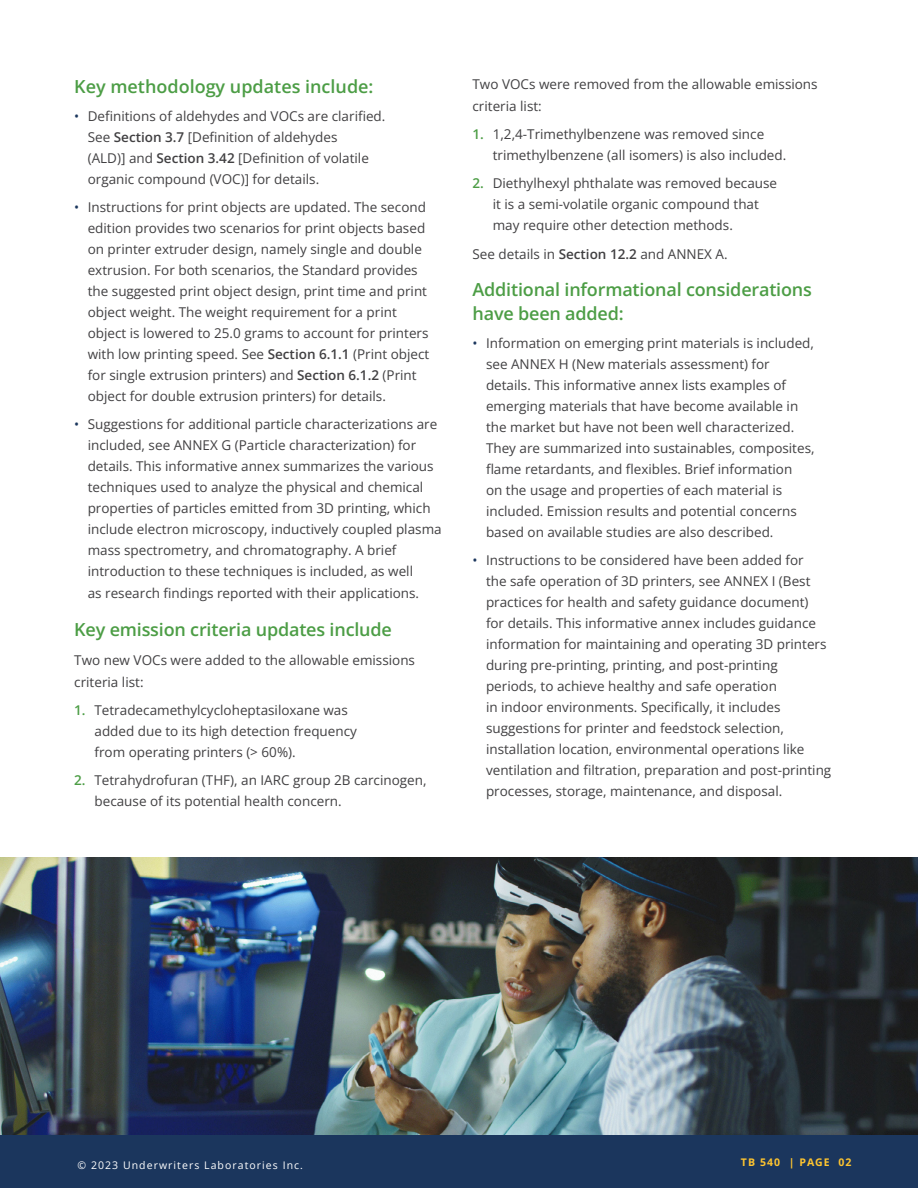
<style>
.page{position:relative;width:918px;height:1188px;background:#fff}
.page>*{position:absolute;margin:0;border:0;box-sizing:border-box;transform-origin:0 0}
.t1{font:600 18px/24px "Open Sans";letter-spacing:-.01em;color:#4c9d45}
.t2{font:13.5px/21px "Open Sans";color:#414042}
.t3{font:10.5px "Open Sans";letter-spacing:.1em;color:#fff}
.t4{font:700 10.5px "Open Sans";letter-spacing:.1em;color:#ffc52f}
.s1{color:#1b365d}
.s2{font-weight:600}
.s3{font-weight:600;color:#4c9d45}
</style>
<div class="page">
<img style="left:0;top:857px;width:918px;height:278px">
<div style="left:0;top:1135px;width:918px;height:53px;background:#1b365d"></div>
<h1 class="t1" style="left:74px;top:75px;width:301px">Key methodology updates include:</h1>
<p class="t2" style="left:88px;top:106px;width:299px;text-indent:-13px"><span class="s1">•</span> Definitions of aldehydes and VOCs are clarified.<br>See <span class="s2">Section 3.7</span> [Definition of aldehydes<br>(ALD)] and <span class="s2">Section 3.42</span> [Definition of volatile organic compound (VOC)] for details.</p>
<p class="t2" style="left:88px;top:196px;width:343px;text-indent:-13px"><span class="s1">•</span> Instructions for print objects are updated. The second edition provides two scenarios for print objects based on printer extruder design, namely single and double extrusion. For both scenarios, the Standard provides the suggested print object design, print time and print object weight. The weight requirement for a print object is lowered to 25.0 grams to account for printers with low printing speed. See <span class="s2">Section 6.1.1</span> (Print object for single extrusion printers) and <span class="s2">Section 6.1.2</span> (Print object for double extrusion printers) for details.</p>
<p class="t2" style="left:88px;top:413px;width:355px;text-indent:-14px"><span class="s1">•</span> Suggestions for additional particle characterizations are included, see ANNEX G (Particle characterization) for details. This informative annex summarizes the various techniques used to analyze the physical and chemical properties of particles emitted from 3D printing, which include electron microscopy, inductively coupled plasma mass spectrometry, and chromatography. A brief introduction to these techniques is included, as well</p>
<p class="t2" style="left:88px;top:583px;width:333px">as research findings reported with their applications.</p>
<h1 class="t1" style="left:74px;top:617px;width:319px">Key emission criteria updates include</h1>
<p class="t2" style="left:74px;top:649px;width:342px;line-height:22.5px">Two new VOCs were added to the allowable emissions criteria list:</p>
<p class="t2" style="left:94px;top:700px;width:264px;text-indent:-20px"><span class="s3">1.</span> Tetradecamethylcycloheptasiloxane was added due to its high detection frequency from operating printers (&gt; 60%).</p>
<p class="t2" style="left:94px;top:769px;width:334px;text-indent:-20px"><span class="s3">2.</span> Tetrahydrofuran (THF), an IARC group 2B carcinogen, because of its potential health concern.</p>
<p class="t2" style="left:472px;top:72px;width:347px;line-height:22.5px">Two VOCs were removed from the allowable emissions criteria list:</p>
<p class="t2" style="left:493px;top:123px;width:295px;text-indent:-20px"><span class="s3">1.</span> 1,2,4-Trimethylbenzene was removed since trimethylbenzene (all isomers) is also included.</p>
<p class="t2" style="left:493px;top:172px;width:286px;text-indent:-20px"><span class="s3">2.</span> Diethylhexyl phthalate was removed because it is a semi-volatile organic compound that may require other detection methods.</p>
<p class="t2" style="left:472px;top:243px;width:257px">See details in <span class="s2">Section 12.2</span> and ANNEX A.</p>
<h1 class="t1" style="left:472px;top:278px;width:341px">Additional informational considerations have been added:</h1>
<p class="t2" style="left:486px;top:332px;width:330px;text-indent:-14px"><span class="s1">•</span> Information on emerging print materials is included, see ANNEX H (New materials assessment) for details. This informative annex lists examples of emerging materials that have become available in the market but have not been well characterized.<br>They are summarized into sustainables, composites, flame retardants, and flexibles. Brief information<br>on the usage and properties of each material is included. Emission results and potential concerns based on available studies are also described.</p>
<p class="t2" style="left:486px;top:549px;width:347px;text-indent:-14px"><span class="s1">•</span> Instructions to be considered have been added for<br>the safe operation of 3D printers, see ANNEX I (Best practices for health and safety guidance document)<br>for details. This informative annex includes guidance information for maintaining and operating 3D printers during pre-printing, printing, and post-printing periods, to achieve healthy and safe operation<br>in indoor environments. Specifically, it includes suggestions for printer and feedstock selection, installation location, environmental operations like ventilation and filtration, preparation and post-printing processes, storage, maintenance, and disposal.</p>
<p class="t3" style="left:78px;top:1158px;width:227px">© 2023 Underwriters Laboratories Inc.</p>
<p class="t4" style="left:741px;top:1155px;width:112px">TB 540 | PAGE 02</p>
</div>
